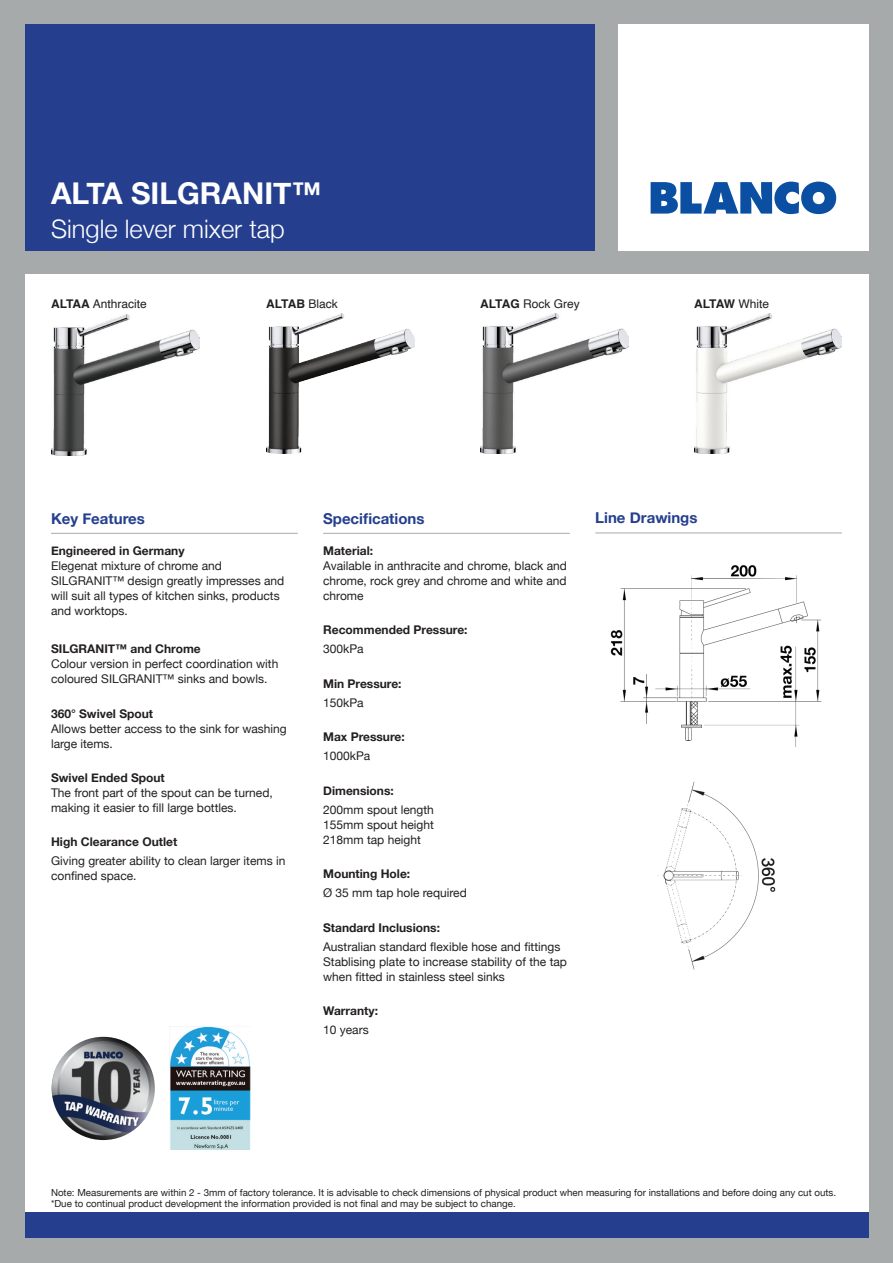
<style>
.page{position:relative;width:893px;height:1263px;background:#a7aaab}
.page>*{position:absolute;margin:0;border:0;box-sizing:border-box;transform-origin:0 0}
.t1{font:700 30px "Helvetica Neue";color:#fff}
.t2{font:300 25.5px "Helvetica Neue";color:#fff}
.t3{font:700 15px "Helvetica Neue";color:#253f8e}
.t4{font:12px/15px "Helvetica Neue";color:#231f20}
.t5{font:700 12px "Helvetica Neue";color:#231f20}
.t6{font:12px "Helvetica";color:#231f20}
.t7{font:700 12px "Helvetica";letter-spacing:-.065em;color:#231f20}
.t8{font:9.75px/11.7px "Helvetica Neue";color:#231f20}
.s1{font-weight:700}
.s2{font-weight:400}
</style>
<div class="page">
<div style="left:26px;top:24px;width:568px;height:227px;background:#253f8e"></div>
<div style="left:618px;top:24px;width:251px;height:227px;background:#fff"></div>
<svg style="left:651px;top:182px;width:185px;height:32px"></svg>
<div style="left:26px;top:274px;width:843px;height:941px;background:#fff"></div>
<div style="left:26px;top:1212px;width:843px;height:25px;background:#253f8e"></div>
<hr style="left:323px;top:533px;width:247px;height:1px;background:#a7aaab">
<hr style="left:51px;top:533px;width:247px;height:1px;background:#a7aaab">
<img style="left:52px;top:314px;width:148px;height:141px">
<img style="left:610px;top:565px;width:212px;height:182px">
<img style="left:169px;top:1026px;width:82px;height:123px">
<img style="left:52px;top:1037px;width:103px;height:103px;border-radius:52px">
<hr style="left:595px;top:533px;width:247px;height:1px;background:#a7aaab">
<img style="left:266px;top:313px;width:148px;height:141px">
<img style="left:480px;top:313px;width:148px;height:141px">
<img style="left:694px;top:313px;width:148px;height:141px">
<img style="left:657px;top:781px;width:119px;height:189px">
<h1 class="t1" style="left:51px;top:169px;width:272px">ALTA SILGRANIT™</h1>
<h2 class="t2" style="left:51px;top:209px;width:235px">Single lever mixer tap</h2>
<p class="t6" style="left:51px;top:295px;width:97px"><span class="s1">ALTAA</span> Anthracite</p>
<p class="t7" style="left:266px;top:294px;width:73px">ALTAB <span class="s2">Black</span></p>
<p class="t6" style="left:480px;top:295px;width:101px"><span class="s1">ALTAG</span> Rock Grey</p>
<p class="t7" style="left:694px;top:294px;width:76px">ALTAW <span class="s2">White</span></p>
<p class="t3" style="left:51px;top:506px;width:95px">Key Features</p>
<p class="t3" style="left:323px;top:506px;width:103px">Specifications</p>
<p class="t5" style="left:51px;top:541px;width:135px">Engineered in Germany</p>
<p class="t4" style="left:51px;top:559px;width:235px">Elegenat mixture of chrome and SILGRANIT™ design greatly impresses and will suit all types of kitchen sinks, products and worktops.</p>
<p class="t5" style="left:51px;top:640px;width:151px">SILGRANIT™ and Chrome</p>
<p class="t4" style="left:51px;top:657px;width:229px">Colour version in perfect coordination with coloured SILGRANIT™ sinks and bowls.</p>
<p class="t5" style="left:51px;top:704px;width:104px">360° Swivel Spout</p>
<p class="t4" style="left:51px;top:721px;width:237px">Allows better access to the sink for washing large items.</p>
<p class="t5" style="left:51px;top:768px;width:115px">Swivel Ended Spout</p>
<p class="t4" style="left:51px;top:786px;width:223px">The front part of the spout can be turned, making it easier to fill large bottles.</p>
<p class="t5" style="left:51px;top:832px;width:128px">High Clearance Outlet</p>
<p class="t4" style="left:51px;top:854px;width:236px">Giving greater ability to clean larger items in confined space.</p>
<p class="t5" style="left:323px;top:541px;width:51px">Material:</p>
<p class="t4" style="left:323px;top:559px;width:245px;text-align:justify">Available in anthracite and chrome, black and chrome, rock grey and chrome and white and chrome</p>
<p class="t5" style="left:323px;top:620px;width:146px">Recommended Pressure:</p>
<p class="t4" style="left:323px;top:642px;width:42px">300kPa</p>
<p class="t5" style="left:323px;top:674px;width:80px">Min Pressure:</p>
<p class="t4" style="left:323px;top:696px;width:42px">150kPa</p>
<p class="t5" style="left:323px;top:727px;width:83px">Max Pressure:</p>
<p class="t4" style="left:323px;top:749px;width:49px">1000kPa</p>
<p class="t5" style="left:323px;top:781px;width:72px">Dimensions:</p>
<p class="t4" style="left:323px;top:803px;width:112px;text-align:justify">200mm spout length 155mm spout height 218mm tap height</p>
<p class="t5" style="left:323px;top:864px;width:89px">Mounting Hole:</p>
<p class="t4" style="left:323px;top:886px;width:145px">Ø 35 mm tap hole required</p>
<p class="t5" style="left:323px;top:918px;width:118px">Standard Inclusions:</p>
<p class="t4" style="left:323px;top:940px;width:245px">Australian standard flexible hose and fittings<br>Stablising plate to increase stability of the tap when fitted in stainless steel sinks</p>
<p class="t5" style="left:323px;top:1001px;width:56px">Warranty:</p>
<p class="t4" style="left:323px;top:1023px;width:47px">10 years</p>
<p class="t3" style="left:595px;top:506px;width:104px">Line Drawings</p>
<p class="t8" style="left:51px;top:1187px;width:787px">Note: Measurements are within 2 - 3mm of factory tolerance. It is advisable to check dimensions of physical product when measuring for installations and before doing any cut outs. *Due to continual product development the information provided is not final and may be subject to change.</p>
</div>
